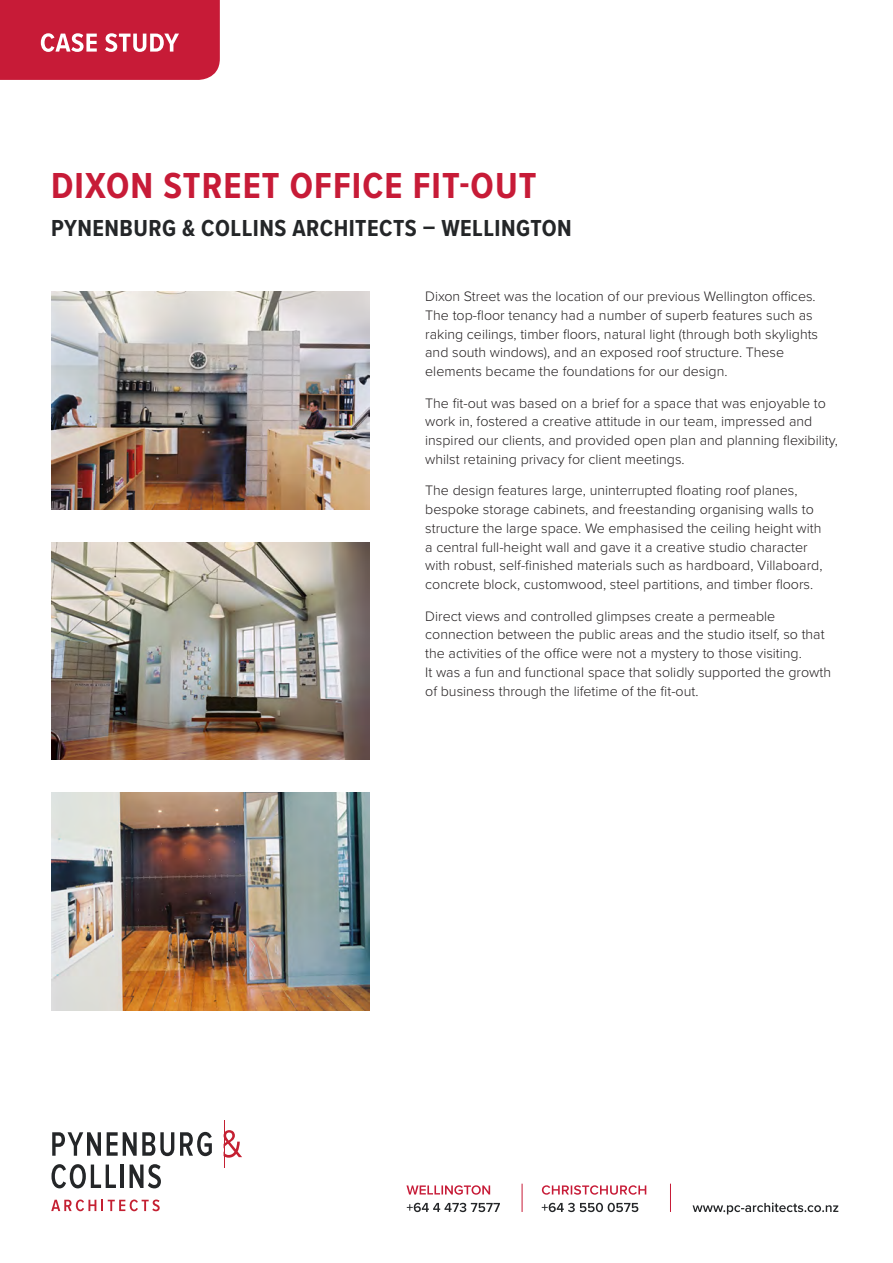
<style>
.page{position:relative;width:893px;height:1263px;background:#fff}
.page>*{position:absolute;margin:0;border:0;box-sizing:border-box;transform-origin:0 0}
.Project_Name{font:700 37.5px "Proxima Nova Cond";letter-spacing:.03em;color:#c71b37}
.Client_and_Location{font:700 24px "Proxima Nova Cond";letter-spacing:.02em;color:#242628}
.Body_Text{font:300 14.25px/18.8px "Proxima Nova";color:#231f20}
</style>
<div class="page">
<svg style="left:522px;top:1184px;width:1px;height:28px"></svg>
<svg style="left:670px;top:1184px;width:1px;height:28px"></svg>
<svg style="left:542px;top:1203px;width:96px;height:9px"></svg>
<svg style="left:542px;top:1185px;width:104px;height:10px"></svg>
<svg style="left:407px;top:1203px;width:93px;height:9px"></svg>
<svg style="left:406px;top:1185px;width:84px;height:10px"></svg>
<svg style="left:693px;top:1202px;width:145px;height:12px"></svg>
<svg style="left:0;top:0;width:220px;height:80px;background:#ca2a44"></svg>
<img style="left:51px;top:542px;width:319px;height:218px">
<img style="left:51px;top:291px;width:319px;height:218px">
<img style="left:51px;top:793px;width:319px;height:217px">
<svg style="left:52px;top:1132px;width:49px;height:24px"></svg>
<svg style="left:107px;top:1132px;width:67px;height:24px"></svg>
<svg style="left:180px;top:1132px;width:32px;height:24px"></svg>
<svg style="left:51px;top:1199px;width:109px;height:12px"></svg>
<svg style="left:51px;top:1164px;width:65px;height:24px"></svg>
<hr style="left:121px;top:1164px;width:3px;height:24px;background:#242628">
<svg style="left:130px;top:1164px;width:31px;height:24px"></svg>
<svg style="left:225px;top:1130px;width:17px;height:28px"></svg>
<hr style="left:224px;top:1120px;width:1px;height:48px;background:#c42032">
<p class="Project_Name" style="left:51px;top:158px;width:487px">DIXON STREET OFFICE FIT-OUT</p>
<p class="Client_and_Location" style="left:51px;top:211px;width:522px">PYNENBURG &amp; COLLINS ARCHITECTS – WELLINGTON</p>
<p class="Body_Text" style="left:425px;top:286px;width:394px">Dixon Street was the location of our previous Wellington offices.<br>The top-floor tenancy had a number of superb features such as raking ceilings, timber floors, natural light (through both skylights and south windows), and an exposed roof structure. These elements became the foundations for our design.</p>
<p class="Body_Text" style="left:425px;top:393px;width:414px">The fit-out was based on a brief for a space that was enjoyable to work in, fostered a creative attitude in our team, impressed and inspired our clients, and provided open plan and planning flexibility, whilst retaining privacy for client meetings.</p>
<p class="Body_Text" style="left:425px;top:480px;width:399px">The design features large, uninterrupted floating roof planes, bespoke storage cabinets, and freestanding organising walls to structure the large space. We emphasised the ceiling height with a central full-height wall and gave it a creative studio character with robust, self-finished materials such as hardboard, Villaboard, concrete block, customwood, steel partitions, and timber floors.</p>
<p class="Body_Text" style="left:425px;top:606px;width:407px">Direct views and controlled glimpses create a permeable connection between the public areas and the studio itself, so that the activities of the office were not a mystery to those visiting.<br>It was a fun and functional space that solidly supported the growth of business through the lifetime of the fit-out.</p>
</div>
